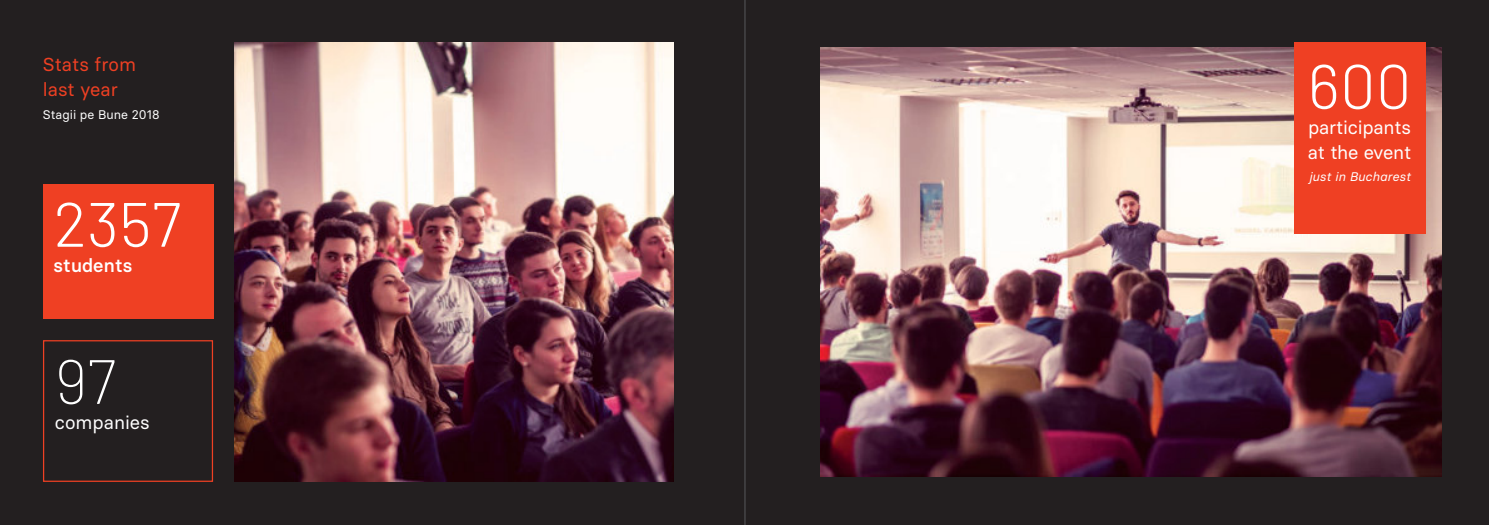
<style>
.page{position:relative;width:1489px;height:525px;background:#fff}
.page>*{position:absolute;margin:0;border:0;box-sizing:border-box;transform-origin:0 0}
.t1{font:300 62.5px "Barlow";letter-spacing:.01em;color:#fff}
.t2{font:200 62.5px "Barlow";color:#fff}
.t3{font:18.75px/25px "Basier Square";letter-spacing:-.005em;color:#fff}
.t4{font:18.75px/25px "Basier Square";color:#ef4023}
.t5{font:500 18.75px "Basier Square";letter-spacing:.005em;color:#fff}
.t6{font:12.5px "Basier Square";color:#fff}
.t7{font:italic 12.5px "Basier Square";letter-spacing:.01em;color:#fff}
</style>
<div class="page">
<div style="left:0;top:0;width:1489px;height:524px;background:#231f20"></div>
<img style="left:821px;top:48px;width:620px;height:429px">
<div style="left:43px;top:184px;width:170px;height:135px;background:#ef4023"></div>
<div style="left:43px;top:340px;width:170px;height:142px;border:1px solid #ef4023"></div>
<img style="left:234px;top:43px;width:440px;height:439px">
<div style="left:1294px;top:43px;width:131px;height:191px;background:#ef4023"></div>
<hr style="left:745px;top:0;width:1px;height:524px;background:#58595b">
<p class="t4" style="left:43px;top:52px;width:95px">Stats from last year</p>
<p class="t6" style="left:43px;top:107px;width:118px">Stagii pe Bune 2018</p>
<h1 class="t1" style="left:54px;top:184px;width:129px">2357</h1>
<p class="t5" style="left:54px;top:254px;width:80px">students</p>
<h1 class="t2" style="left:55px;top:341px;width:63px">97</h1>
<p class="t3" style="left:55px;top:410px;width:97px">companies</p>
<h1 class="t1" style="left:1308px;top:46px;width:105px">600</h1>
<p class="t3" style="left:1308px;top:115px;width:105px">participants at the event</p>
<p class="t7" style="left:1309px;top:169px;width:103px">just in Bucharest</p>
</div>
